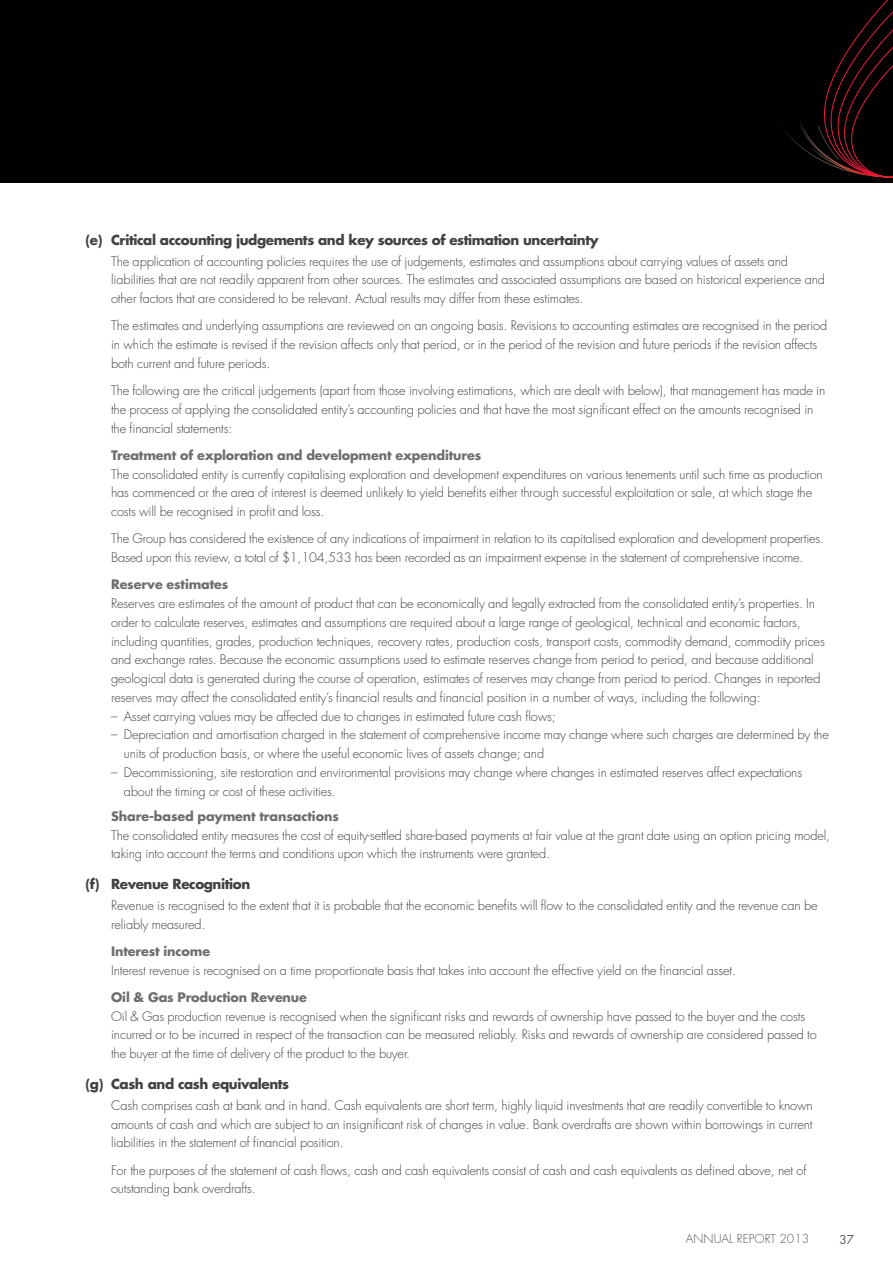
<style>
.page{position:relative;width:893px;height:1263px;background:#fff}
.page>*{position:absolute;margin:0;border:0;box-sizing:border-box;transform-origin:0 0}
.t1{font:700 13.5px "Futura";letter-spacing:-.03em;color:#414042}
.t2{font:300 12.75px/18.8px "Futura";letter-spacing:-.01em;color:#414042}
.t3{font:700 12.75px "Futura";letter-spacing:-.01em;color:#6d6e71}
.t4{font:300 12px "Futura";color:#58595b}
.t5{font:12px "Futura";color:#58595b}
</style>
<div class="page">
<div style="left:0;top:0;width:893px;height:183px;background:#000"></div>
<svg style="left:782px;top:0;width:111px;height:178px"></svg>
<p class="t1" style="left:86px;top:231px;width:515px">(e) Critical accounting judgements and key sources of estimation uncertainty</p>
<p class="t2" style="left:111px;top:252px;width:715px">The application of accounting policies requires the use of judgements, estimates and assumptions about carrying values of assets and liabilities that are not readily apparent from other sources. The estimates and associated assumptions are based on historical experience and other factors that are considered to be relevant. Actual results may differ from these estimates.</p>
<p class="t2" style="left:111px;top:317px;width:718px">The estimates and underlying assumptions are reviewed on an ongoing basis. Revisions to accounting estimates are recognised in the period in which the estimate is revised if the revision affects only that period, or in the period of the revision and future periods if the revision affects both current and future periods.</p>
<p class="t2" style="left:111px;top:381px;width:716px">The following are the critical judgements (apart from those involving estimations, which are dealt with below), that management has made in the process of applying the consolidated entity’s accounting policies and that have the most significant effect on the amounts recognised in the financial statements:</p>
<p class="t3" style="left:111px;top:447px;width:372px">Treatment of exploration and development expenditures</p>
<p class="t2" style="left:111px;top:465px;width:713px">The consolidated entity is currently capitalising exploration and development expenditures on various tenements until such time as production has commenced or the area of interest is deemed unlikely to yield benefits either through successful exploitation or sale, at which stage the costs will be recognised in profit and loss.</p>
<p class="t2" style="left:111px;top:530px;width:714px">The Group has considered the existence of any indications of impairment in relation to its capitalised exploration and development properties.<br>Based upon this review, a total of $1,104,533 has been recorded as an impairment expense in the statement of comprehensive income.</p>
<p class="t3" style="left:111px;top:576px;width:119px">Reserve estimates</p>
<p class="t2" style="left:111px;top:594px;width:715px">Reserves are estimates of the amount of product that can be economically and legally extracted from the consolidated entity’s properties. I n order to calculate reserves, estimates and assumptions are required about a large range of geological, technical and economic factors, including quantities, grades, production techniques, recovery rates, production costs, transport costs, commodity demand, commodity prices and exchange rates. Because the economic assumptions used to estimate reserves change from period to period, and because additional geological data is generated during the course of operation, estimates of reserves may change from period to period. Changes in reported reserves may affect the consolidated entity’s financial results and financial position in a number of ways, including the following:</p>
<p class="t2" style="left:111px;top:707px;width:446px">– Asset carrying values may be affected due to changes in estimated future cash flows;</p>
<p class="t2" style="left:124px;top:726px;width:706px;text-indent:-13px">– Depreciation and amortisation charged in the statement of comprehensive income may change where such charges are determined by the units of production basis, or where the useful economic lives of assets change; and</p>
<p class="t2" style="left:124px;top:763px;width:680px;text-indent:-13px">– Decommissioning, site restoration and environmental provisions may change where changes in estimated reserves affect expectations about the timing or cost of these activities.</p>
<p class="t3" style="left:111px;top:808px;width:229px">Share-based payment transactions</p>
<p class="t2" style="left:111px;top:826px;width:720px">The consolidated entity measures the cost of equity-settled share-based payments at fair value at the grant date using an option pricing model, taking into account the terms and conditions upon which the instruments were granted.</p>
<p class="t1" style="left:86px;top:875px;width:166px">(f) Revenue Recognition</p>
<p class="t2" style="left:111px;top:896px;width:708px">Revenue is recognised to the extent that it is probable that the economic benefits will flow to the consolidated entity and the revenue can be reliably measured.</p>
<p class="t3" style="left:111px;top:943px;width:101px">Interest income</p>
<p class="t2" style="left:111px;top:961px;width:626px">I nterest revenue is recognised on a time proportionate basis that takes into account the effective yield on the financial asset.</p>
<p class="t3" style="left:111px;top:989px;width:197px">Oil &amp; Gas Production Revenue</p>
<p class="t2" style="left:111px;top:1007px;width:707px">Oil &amp; Gas production revenue is recognised when the significant risks and rewards of ownership have passed to the buyer and the costs incurred or to be incurred in respect of the transaction can be measured reliably. Risks and rewards of ownership are considered passed to the buyer at the time of delivery of the product to the buyer.</p>
<p class="t1" style="left:86px;top:1075px;width:205px">(g) Cash and cash equivalents</p>
<p class="t2" style="left:111px;top:1096px;width:703px;text-align:justify">Cash comprises cash at bank and in hand. Cash equivalents are short term, highly liquid investments that are readily convertible to known amounts of cash and which are subject to an insignificant risk of changes in value. Bank overdrafts are shown within borrowings in current liabilities in the statement of financial position.</p>
<p class="t2" style="left:111px;top:1161px;width:697px">For the purposes of the statement of cash flows, cash and cash equivalents consist of cash and cash equivalents as defined above, net of outstanding bank overdrafts.</p>
<p class="t4" style="left:686px;top:1232px;width:125px">Annual Report 2013</p>
<p class="t5" style="left:839px;top:1231px;width:16px">37</p>
</div>
